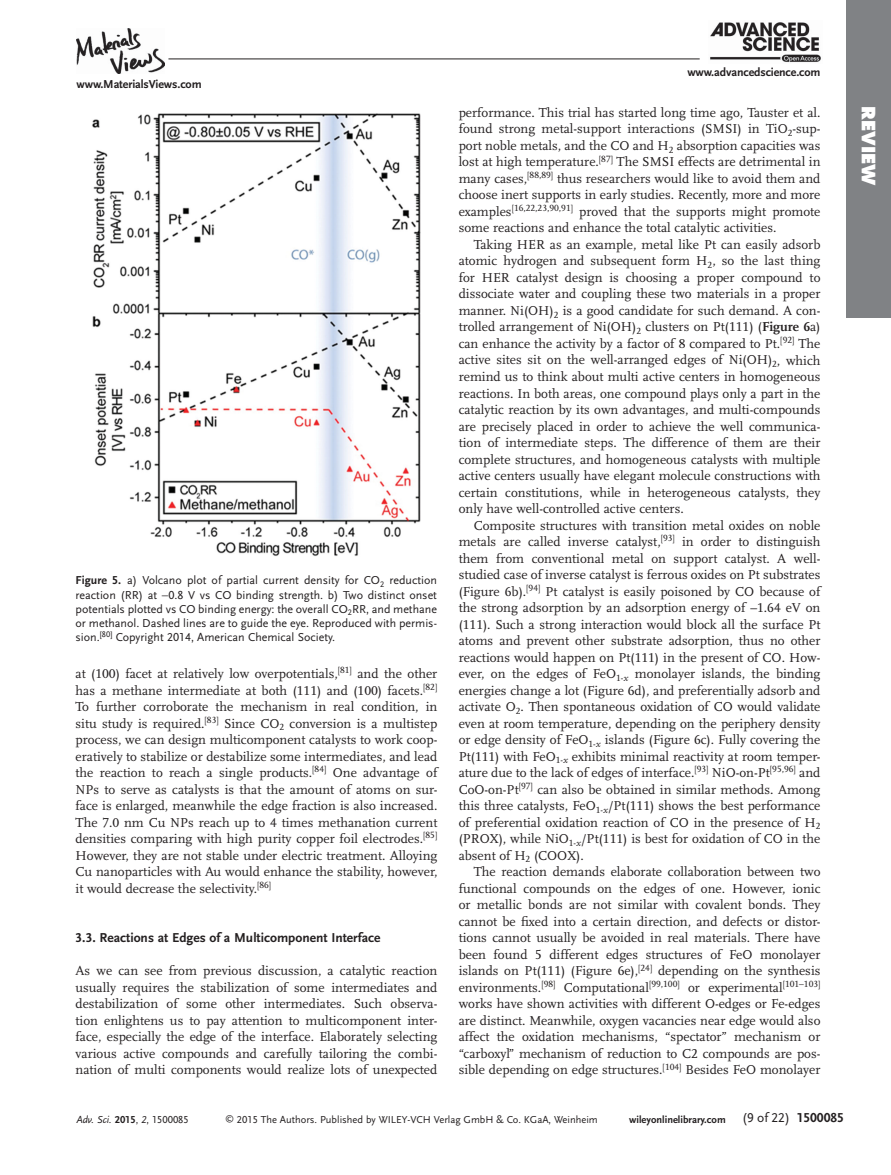
<style>
.page{position:relative;width:891px;height:1175px;background:#fff}
.page>*{position:absolute;margin:0;border:0;box-sizing:border-box;transform-origin:0 0}
.t1{font:800 18px "Futura";letter-spacing:.005em;color:#fff}
.t2{font:13.5px/16.5px "Scala LF";color:#231f20;text-align:justify}
.t3{font:700 13.5px "Scala Sans LF";color:#231f20}
.t4{font:12px/14.2px "Scala Sans LF";color:#231f20;text-align:justify}
.t5{font:700 12px "Scala Sans LF";letter-spacing:-.01em;color:#231f20}
.t6{font:10.5px "Scala Sans LF";color:#231f20}
.t7{font:700 10.5px "Scala Sans LF";color:#231f20}
.t8{font:italic 10.5px "Scala Sans LF";color:#231f20}
.s1{font-weight:700}
.s2{font-weight:700;font-style:normal}
.s3{font-style:normal}
.s4{font-size:9px}
.s5{font-weight:400;font-size:13.5px}
.s6{font-size:13.5px}
</style>
<div class="page">
<div style="left:846px;top:0;width:45px;height:317px;background:#808285"></div>
<img style="left:77px;top:28px;width:88px;height:45px">
<hr style="left:168px;top:59px;width:532px;height:1px;background:#231f20">
<img style="left:710px;top:22px;width:111px;height:41px">
<img style="left:92px;top:113px;width:329px;height:443px">
<p class="t5" style="left:77px;top:79px;width:127px">www.MaterialsViews.com</p>
<p class="t4" style="left:76px;top:574px;width:363px"><span class="s1">Figure 5.</span> a) Volcano plot of partial current density for CO <sub>2</sub> reduction reaction (RR) at −0.8 V vs CO binding strength. b) Two distinct onset potentials plotted vs CO binding energy: the overall CO <sub>2</sub> RR, and methane or methanol. Dashed lines are to guide the eye. Reproduced with permis&shy;sion. <sup>[</sup> <sup>80</sup> <sup>]</sup> Copyright 2014, American Chemical Society.</p>
<p class="t2" style="left:76px;top:666px;width:363px">at (100) facet at relatively low overpotentials, <sup>[</sup> <sup>81</sup> <sup>]</sup> and the other has a methane intermediate at both (111) and (100) facets. <sup>[</sup> <sup>82</sup> <sup>] </sup>To further corroborate the mechanism in real condition, in situ study is required. <sup>[</sup> <sup>83</sup> <sup>]</sup> Since CO <sub>2</sub> conversion is a multistep process, we can design multicomponent catalysts to work coop&shy;eratively to stabilize or destabilize some intermediates, and lead the reaction to reach a single products. <sup>[</sup> <sup>84</sup> <sup>]</sup> One advantage of NPs to serve as catalysts is that the amount of atoms on sur&shy;face is enlarged, meanwhile the edge fraction is also increased.<br>The 7.0 nm Cu NPs reach up to 4 times methanation current densities comparing with high purity copper foil electrodes. <sup>[</sup> <sup>85</sup> <sup>] </sup>However, they are not stable under electric treatment. Alloying Cu nanoparticles with Au would enhance the stability, however, it would decrease the selectivity. <sup>[</sup> <sup>86</sup> <sup>]</sup></p>
<p class="t3" style="left:76px;top:931px;width:306px">3.3. Reactions at Edges of a Multicomponent Interface</p>
<p class="t2" style="left:76px;top:963px;width:363px">As we can see from previous discussion, a catalytic reaction usually requires the stabilization of some intermediates and destabilization of some other intermediates. Such observa&shy;tion enlightens us to pay attention to multicomponent inter&shy;face, especially the edge of the interface. Elaborately selecting various active compounds and carefully tailoring the combi&shy;nation of multi components would realize lots of unexpected</p>
<p class="t5" style="left:687px;top:66px;width:135px">www.advancedscience.com</p>
<p class="t2" style="left:459px;top:105px;width:363px">performance. This trial has started long time ago, Tauster et al. found strong metal-support interactions (SMSI) in TiO <sub>2</sub> -sup&shy;port noble metals, and the CO and H <sub>2</sub> absorption capacities was lost at high temperature. <sup>[</sup> <sup>87</sup> <sup>]</sup> The SMSI effects are detrimental in many cases, <sup>[</sup> <sup>88,89</sup> <sup>]</sup> thus researchers would like to avoid them and choose inert supports in early studies. Recently, more and more examples <sup>[</sup> <sup>16,22,23,90,91</sup> <sup>]</sup> proved that the supports might promote some reactions and enhance the total catalytic activities.</p>
<p class="t2" style="left:459px;top:237px;width:363px;text-indent:15px">Taking HER as an example, metal like Pt can easily adsorb atomic hydrogen and subsequent form H <sub>2</sub> , so the last thing for HER catalyst design is choosing a proper compound to dissociate water and coupling these two materials in a proper manner. Ni(OH) <sub>2</sub> is a good candidate for such demand. A con&shy;trolled arrangement of Ni(OH) <sub>2</sub> clusters on Pt(111) ( <span class="s1">Figure 6</span> a) can enhance the activity by a factor of 8 compared to Pt. <sup>[</sup> <sup>92</sup> <sup>]</sup> The active sites sit on the well-arranged edges of Ni(OH) <sub>2</sub> , which remind us to think about multi active centers in homogeneous reactions. In both areas, one compound plays only a part in the catalytic reaction by its own advantages, and multi-compounds are precisely placed in order to achieve the well communica&shy;tion of intermediate steps. The difference of them are their complete structures, and homogeneous catalysts with multiple active centers usually have elegant molecule constructions with certain constitutions, while in heterogeneous catalysts, they only have well-controlled active centers.</p>
<p class="t2" style="left:459px;top:517px;width:363px;text-indent:15px">Composite structures with transition metal oxides on noble metals are called inverse catalyst, <sup>[</sup> <sup>93</sup> <sup>]</sup> in order to distinguish them from conventional metal on support catalyst. A well&shy;studied case of inverse catalyst is ferrous oxides on Pt substrates (Figure 6 b). <sup>[</sup> <sup>94</sup> <sup>]</sup> Pt catalyst is easily poisoned by CO because of the strong adsorption by an adsorption energy of –1.64 eV on (111). Such a strong interaction would block all the surface Pt atoms and prevent other substrate adsorption, thus no other reactions would happen on Pt(111) in the present of CO. How&shy;ever, on the edges of FeO <sub>1-</sub> <sub>x</sub> monolayer islands, the binding energies change a lot (Figure 6 d), and preferentially adsorb and activate O <sub>2</sub> . Then spontaneous oxidation of CO would validate even at room temperature, depending on the periphery density or edge density of FeO <sub>1-</sub> <sub>x</sub> islands (Figure 6 c). Fully covering the Pt(111) with FeO <sub>1-</sub> <sub>x</sub> exhibits minimal reactivity at room temper&shy;ature due to the lack of edges of interface. <sup>[</sup> <sup>93</sup> <sup>]</sup> NiO-on-Pt <sup>[</sup> <sup>95,96</sup> <sup>]</sup> and CoO-on-Pt <sup>[</sup> <sup>97</sup> <sup>]</sup> can also be obtained in similar methods. Among this three catalysts, FeO <sub>1-</sub> <sub>x</sub> /Pt(111) shows the best performance of preferential oxidation reaction of CO in the presence of H <sub>2 </sub>(PROX), while NiO <sub>1-</sub> <sub>x</sub> /Pt(111) is best for oxidation of CO in the absent of H <sub>2</sub> (COOX).</p>
<p class="t2" style="left:459px;top:864px;width:363px;text-indent:15px">The reaction demands elaborate collaboration between two functional compounds on the edges of one. However, ionic or metallic bonds are not similar with covalent bonds. They cannot be fixed into a certain direction, and defects or distor&shy;tions cannot usually be avoided in real materials. There have been found 5 different edges structures of FeO monolayer islands on Pt(111) (Figure 6 e), <sup>[</sup> <sup>24</sup> <sup>]</sup> depending on the synthesis environments. <sup>[</sup> <sup>98</sup> <sup>]</sup> Computational <sup>[</sup> <sup>99,100</sup> <sup>]</sup> or experimental <sup>[</sup> <sup>101–103</sup> <sup>] </sup>works have shown activities with different O-edges or Fe-edges are distinct. Meanwhile, oxygen vacancies near edge would also affect the oxidation mechanisms, “spectator” mechanism or “carboxyl” mechanism of reduction to C2 compounds are pos&shy;sible depending on edge structures. <sup>[</sup> <sup>104</sup> <sup>]</sup> Besides FeO monolayer</p>
<p class="t8" style="left:77px;top:1114px;width:114px">Adv. Sci. <span class="s2">2015</span><span class="s3">,</span> 2<span class="s3">, 1500085</span></p>
<p class="t6" style="left:225px;top:1114px;width:374px"><span class="s4">©</span> 2015 The Authors. Published by WILEY-VCH Verlag GmbH &amp; Co. KGaA, Weinheim</p>
<p class="t7" style="left:629px;top:1114px;width:216px">wileyonlinelibrary.com <span class="s5">(9 of 22)</span> <span class="s6">1500085</span></p>
<h1 class="t1" style="left:876px;top:106px;width:81px;rotate:90deg">REVIEW</h1>
</div>
